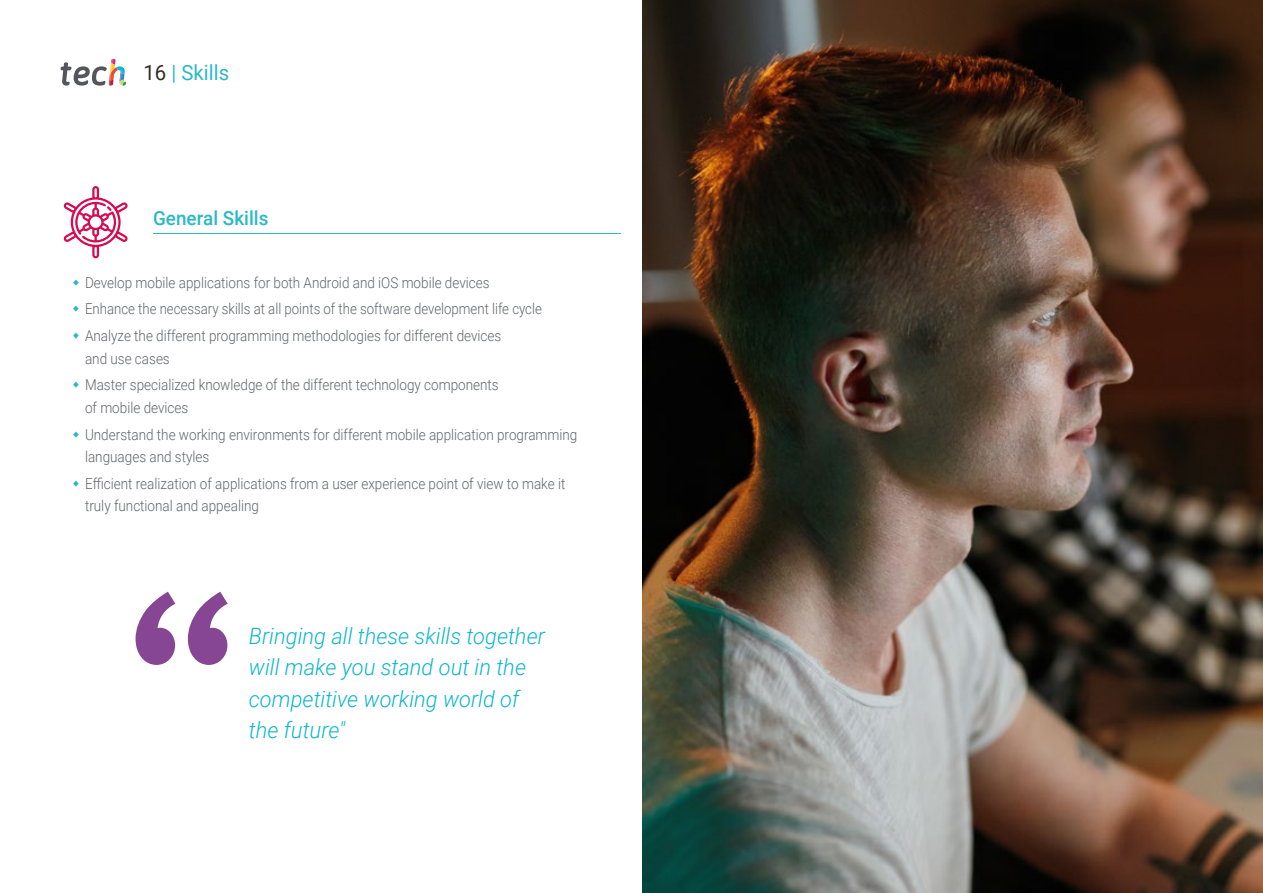
<style>
.page{position:relative;width:1263px;height:893px;background:#fff}
.page>*{position:absolute;margin:0;border:0;box-sizing:border-box;transform-origin:0 0}
.t1{font:italic 300 22.5px/31.5px "Roboto";color:#0fb6cf}
.t2{font:21px "Roboto";color:#2db8c5}
.t3{font:500 19.5px "Roboto";color:#2db8c5}
.t4{font:300 15px/26.7px "Roboto";color:#61646a;scale:.9 1}
.s1{color:#312e20}
</style>
<div class="page">
<hr style="left:153px;top:233px;width:468px;height:1px;background:#2db8c5">
<svg style="left:63px;top:186px;width:65px;height:72px"></svg>
<svg style="left:61px;top:59px;width:65px;height:27px"></svg>
<img style="left:642px;top:0;width:621px;height:893px">
<svg style="left:136px;top:592px;width:92px;height:73px"></svg>
<h2 class="t2" style="left:144px;top:57px;width:87px"><span class="s1">16</span> | Skills</h2>
<h3 class="t3" style="left:153px;top:205px;width:117px">General Skills</h3>
<p class="t4" style="left:85px;top:268px;width:509px">Develop mobile applications for both Android and iOS mobile devices<br>Enhance the necessary skills at all points of the software development life cycle<br>Analyze the different programming methodologies for different devices</p>
<p class="t4" style="left:85px;top:344px;width:461px">and use cases<br>Master specialized knowledge of the different technology components</p>
<p class="t4" style="left:85px;top:394px;width:549px">of mobile devices<br>Understand the working environments for different mobile application programming</p>
<p class="t4" style="left:85px;top:443px;width:535px">languages and styles<br>Efficient realization of applications from a user experience point of view to make it</p>
<p class="t4" style="left:85px;top:492px;width:195px">truly functional and appealing</p>
<h1 class="t1" style="left:249px;top:619px;width:297px">Bringing all these skills together will make you stand out in the competitive working world of the future"</h1>
</div>
